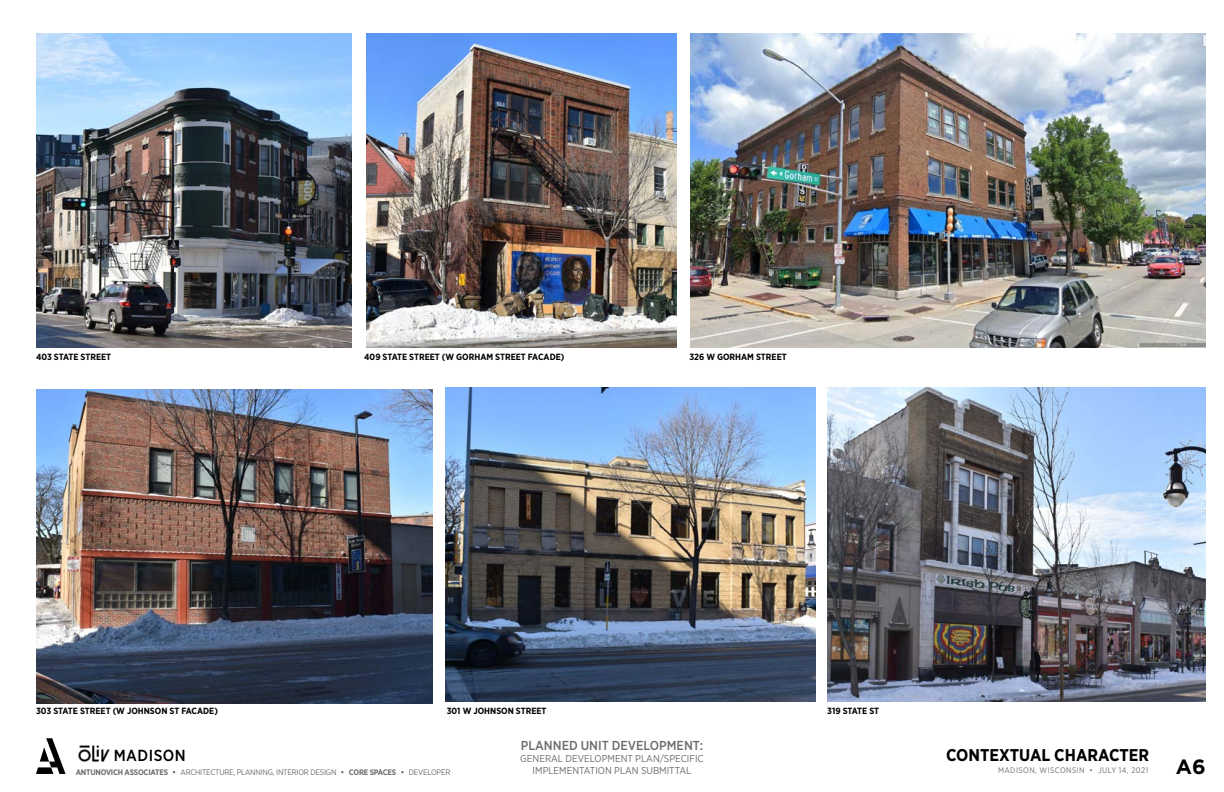
<style>
.page{position:relative;width:1224px;height:792px;background:#fff}
.page>*{position:absolute;margin:0;border:0;box-sizing:border-box;transform-origin:0 0}
.t1{font:700 20.6px "Gotham";color:#000}
.t2{font:700 17px "Gotham Narrow";color:#000}
.t3{font:500 16px "Gotham Narrow";letter-spacing:.03em;color:#000}
.t4{font:500 13px "Gotham Narrow";color:#6d6e71}
.t5{font:10px/12px "Gotham Narrow";color:#6d6e71;text-align:center}
.t6{font:700 9px "Gotham Narrow";color:#000}
.t7{font:8px "Gotham Narrow";letter-spacing:-.025em;color:#6d6e71}
.t8{font:8px "Gotham Narrow";letter-spacing:.05em;color:#6d6e71}
.s1{font-weight:700}
.s2{font-family:"Gotham";font-weight:700}
</style>
<div class="page">
<svg style="left:36px;top:738px;width:30px;height:36px"></svg>
<img style="left:79px;top:745px;width:30px;height:17px">
<img style="left:36px;top:33px;width:316px;height:315px">
<img style="left:36px;top:389px;width:397px;height:315px">
<img style="left:366px;top:33px;width:311px;height:315px">
<img style="left:445px;top:387px;width:370px;height:315px">
<img style="left:827px;top:387px;width:379px;height:315px">
<img style="left:691px;top:33px;width:515px;height:314px">
<p class="t6" style="left:36px;top:351px;width:77px">403 STATE STREET</p>
<p class="t6" style="left:36px;top:705px;width:183px">303 STATE STREET (W JOHNSON ST FACADE)</p>
<p class="t6" style="left:364px;top:351px;width:202px">409 STATE STREET (W GORHAM STREET FACADE)</p>
<p class="t6" style="left:689px;top:351px;width:99px">326 W GORHAM STREET</p>
<p class="t6" style="left:447px;top:705px;width:101px">301 W JOHNSON STREET</p>
<p class="t6" style="left:827px;top:705px;width:53px">319 STATE ST</p>
<h3 class="t4" style="left:521px;top:737px;width:184px">PLANNED UNIT DEVELOPMENT:</h3>
<p class="t5" style="left:520px;top:752px;width:185px">GENERAL DEVELOPMENT PLAN/SPECIFIC<br>IMPLEMENTATION PLAN SUBMITTAL</p>
<h2 class="t2" style="left:946px;top:744px;width:205px">CONTEXTUAL CHARACTER</h2>
<h3 class="t3" style="left:114px;top:745px;width:74px">MADISON</h3>
<p class="t7" style="left:76px;top:767px;width:376px"><span class="s1">ANTUNOVICH ASSOCIATES</span> <span class="s2">•</span> ARCHITECTURE, PLANNING, INTERIOR DESIGN <span class="s2">•</span> <span class="s1">CORE SPACES</span> <span class="s2">•</span> DEVELOPER</p>
<h1 class="t1" style="left:1176px;top:753px;width:31px">A6</h1>
<p class="t8" style="left:998px;top:766px;width:152px">MADISON, WISCONSIN • JULY 14, 2021</p>
</div>
